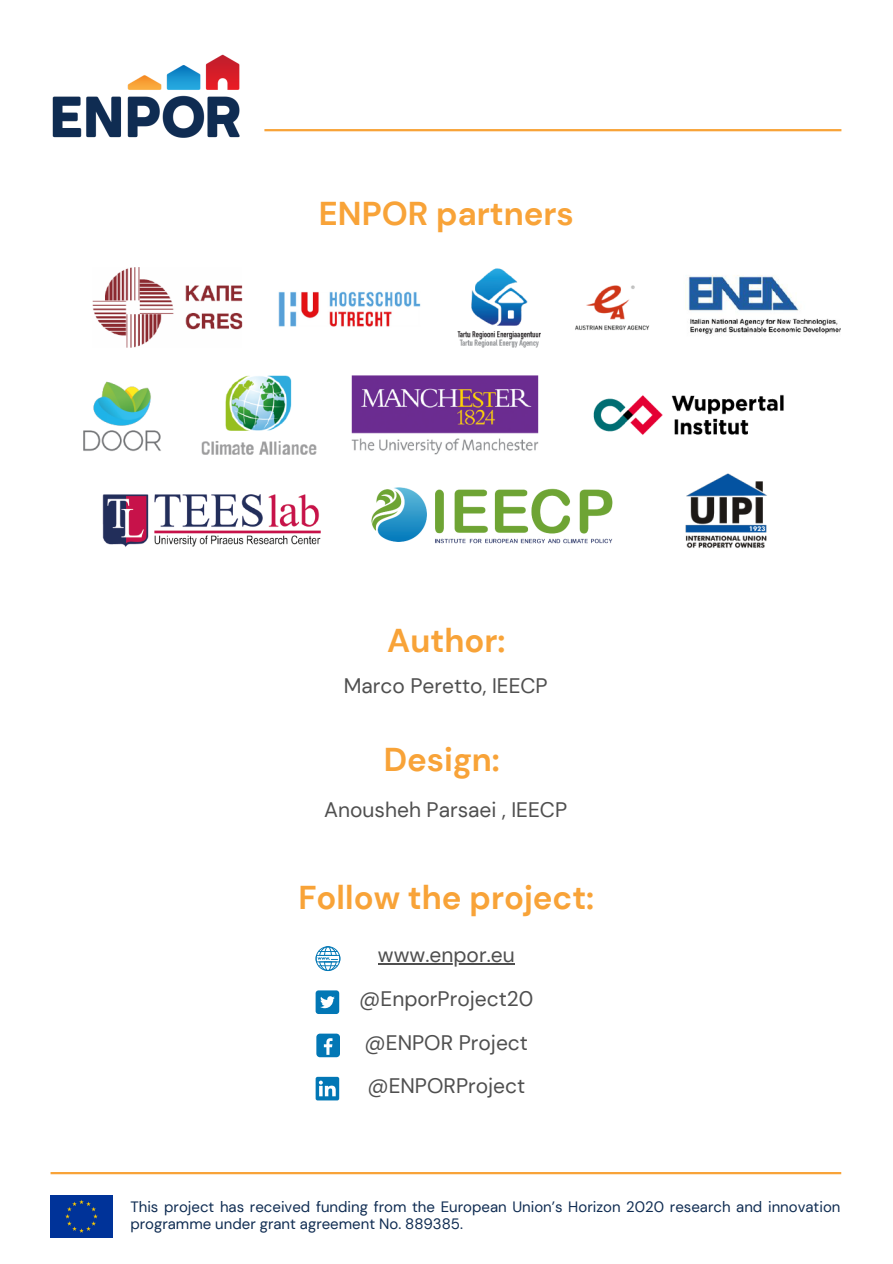
<style>
.page{position:relative;width:893px;height:1264px;background:#fff}
.page>*{position:absolute;margin:0;border:0;box-sizing:border-box;transform-origin:0 0}
.t1{font:700 33px "DM Sans";color:#f8a338}
.t2{font:21px "DM Sans";color:#4f4f4f}
.t3{font:15px/16.8px "DM Sans";color:#0f2c52}
</style>
<div class="page">
<img style="left:52px;top:54px;width:188px;height:84px">
<img style="left:83px;top:375px;width:701px;height:80px">
<img style="left:92px;top:267px;width:748px;height:81px">
<img style="left:102px;top:494px;width:219px;height:53px">
<img style="left:371px;top:487px;width:242px;height:57px">
<img style="left:685px;top:473px;width:82px;height:75px">
<hr style="left:264px;top:129px;width:577px;height:2px;background:#f8a338">
<div style="left:51px;top:1195px;width:61px;height:42px;background:#039"></div>
<hr style="left:378px;top:962px;width:136px;height:2px;background:#4f4f4f">
<svg style="left:315px;top:1076px;width:24px;height:24px"></svg>
<div style="left:315px;top:990px;width:24px;height:24px;background:#0277b5;border-radius:3px"></div>
<svg style="left:320px;top:996px;width:15px;height:12px"></svg>
<svg style="left:315px;top:946px;width:25px;height:25px"></svg>
<div style="left:316px;top:1033px;width:24px;height:24px;background:#0277b5;border-radius:4px"></div>
<svg style="left:324px;top:1038px;width:8px;height:16px"></svg>
<hr style="left:51px;top:1171px;width:790px;height:3px;background:#f8a338">
<p class="t1" style="left:319px;top:192px;width:256px">ENPOR partners</p>
<p class="t1" style="left:387px;top:619px;width:120px">Author:</p>
<p class="t2" style="left:343px;top:672px;width:205px">Marco Peretto, IEECP</p>
<p class="t1" style="left:384px;top:738px;width:118px">Design:</p>
<p class="t2" style="left:324px;top:796px;width:244px">Anousheh Parsaei , IEECP</p>
<p class="t1" style="left:298px;top:876px;width:297px">Follow the project:</p>
<p class="t2" style="left:378px;top:941px;width:138px">www.enpor.eu</p>
<p class="t2" style="left:359px;top:984px;width:176px">@EnporProject20</p>
<p class="t2" style="left:364px;top:1028px;width:165px">@ENPOR Project</p>
<p class="t2" style="left:367px;top:1072px;width:159px">@ENPORProject</p>
<p class="t3" style="left:130px;top:1198px;width:711px">This project has received funding from the European Union’s Horizon 2020 research and innovation programme under grant agreement No. 889385.</p>
</div>
